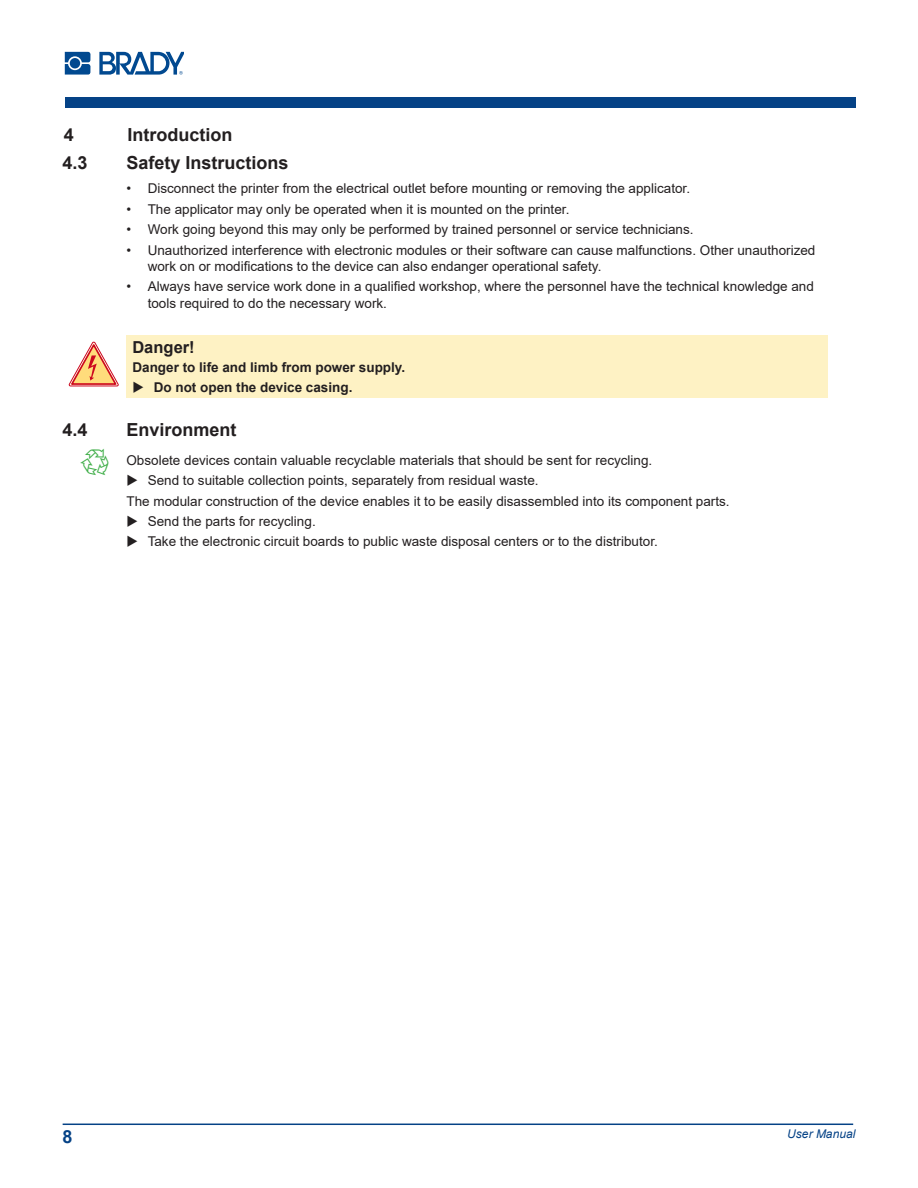
<style>
.page{position:relative;width:918px;height:1188px;background:#fff}
.page>*{position:absolute;margin:0;border:0;box-sizing:border-box;transform-origin:0 0}
.Ueb1{font:700 18px "Arial";color:#231f20}
.t1{font:700 18px "Arial";color:#054286}
.Signalwort{font:700 16.5px "Arial";color:#231f20}
.Haupttext{font:13.5px/16.2px "Arial";color:#231f20}
.Hinweis{font:700 13.5px "Arial";color:#231f20}
.t2{font:italic 12px "Arial";color:#054286}
</style>
<div class="page">
<div style="left:65px;top:97px;width:790px;height:11px;background:#054286"></div>
<hr style="left:63px;top:1124px;width:790px;height:1px;background:#054286">
<svg style="left:65px;top:52px;width:25px;height:23px"></svg>
<div style="left:70px;top:58px;width:10px;height:10px;background:#014990;border-radius:50%"></div>
<svg style="left:99px;top:52px;width:85px;height:23px"></svg>
<div style="left:126px;top:335px;width:702px;height:63px;background:#fef2c4"></div>
<svg style="left:69px;top:342px;width:49px;height:44px"></svg>
<p class="Ueb1" style="left:64px;top:122px;width:12px">4</p>
<p class="Ueb1" style="left:128px;top:122px;width:106px">Introduction</p>
<p class="Ueb1" style="left:63px;top:150px;width:27px">4.3</p>
<p class="Ueb1" style="left:126px;top:150px;width:164px">Safety Instructions</p>
<p class="Haupttext" style="left:126px;top:180px;width:565px">• Disconnect the printer from the electrical outlet before mounting or removing the applicator.</p>
<p class="Haupttext" style="left:126px;top:201px;width:445px">• The applicator may only be operated when it is mounted on the printer.</p>
<p class="Haupttext" style="left:126px;top:221px;width:569px">• Work going beyond this may only be performed by trained personnel or service technicians.</p>
<p class="Haupttext" style="left:148px;top:242px;width:669px;text-indent:-21px">• Unauthorized interference with electronic modules or their software can cause malfunctions. Other unauthorized work on or modifications to the device can also endanger operational safety.</p>
<p class="Haupttext" style="left:148px;top:278px;width:668px;text-indent:-21px">• Always have service work done in a qualified workshop, where the personnel have the technical knowledge and tools required to do the necessary work.</p>
<p class="Signalwort" style="left:132px;top:336px;width:64px">Danger!</p>
<p class="Hinweis" style="left:132px;top:358px;width:274px">Danger to life and limb from power supply.</p>
<p class="Hinweis" style="left:154px;top:378px;width:200px">Do not open the device casing.</p>
<p class="Ueb1" style="left:63px;top:417px;width:27px">4.4</p>
<p class="Ueb1" style="left:126px;top:417px;width:112px">Environment</p>
<p class="Haupttext" style="left:126px;top:452px;width:527px">Obsolete devices contain valuable recyclable materials that should be sent for recycling.</p>
<p class="Haupttext" style="left:148px;top:472px;width:392px">Send to suitable collection points, separately from residual waste.</p>
<p class="Haupttext" style="left:126px;top:493px;width:605px">The modular construction of the device enables it to be easily disassembled into its component parts.</p>
<p class="Haupttext" style="left:148px;top:513px;width:170px">Send the parts for recycling.</p>
<p class="Haupttext" style="left:148px;top:534px;width:512px">Take the electronic circuit boards to public waste disposal centers or to the distributor.</p>
<h1 class="t1" style="left:63px;top:1124px;width:12px">8</h1>
<p class="t2" style="left:787px;top:1126px;width:70px">User Manual</p>
</div>
